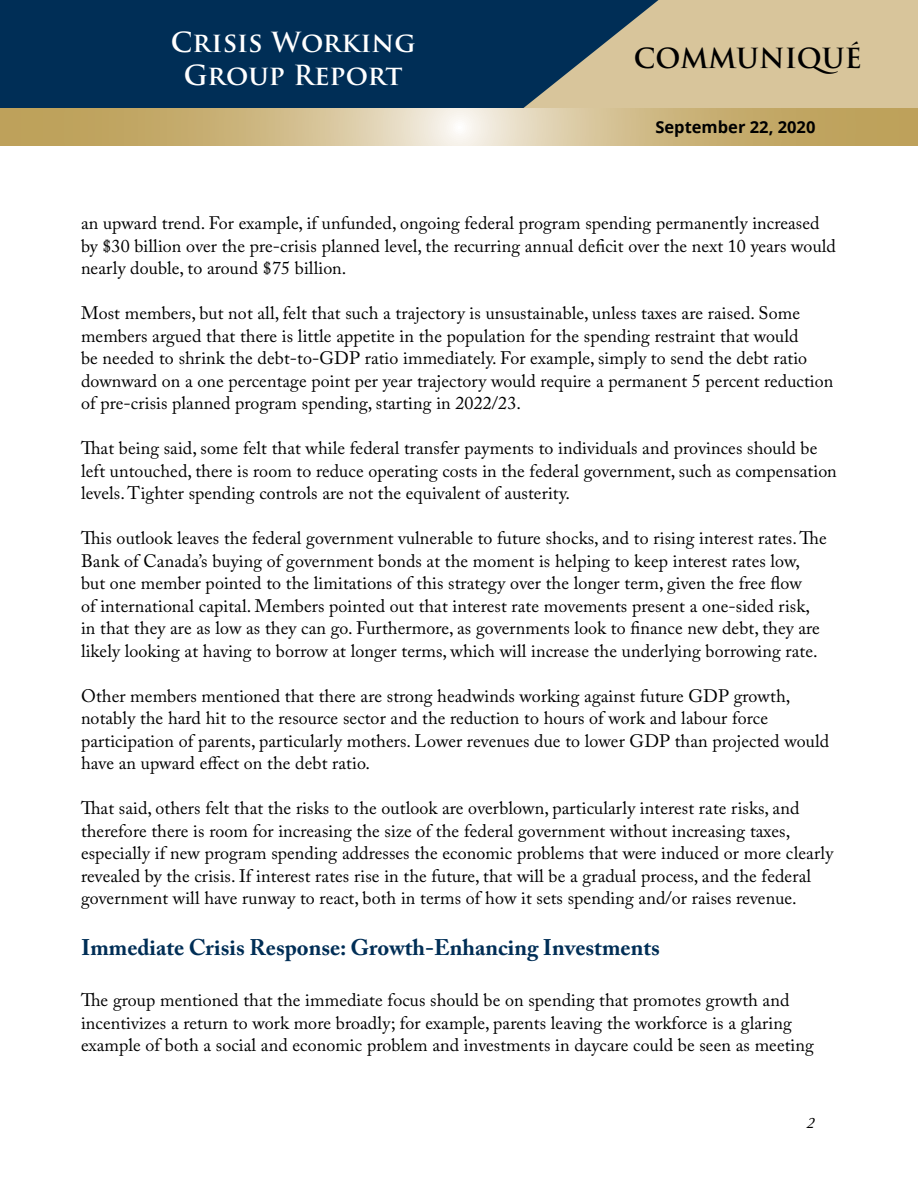
<style>
.page{position:relative;width:918px;height:1188px;background:#fff}
.page>*{position:absolute;margin:0;border:0;box-sizing:border-box;transform-origin:0 0}
.t1{font:700 27px/33px "Trajan Pro";letter-spacing:.01em;color:#fff;text-align:center}
.t2{font:700 27px "Trajan Pro";color:#000}
.t3{font:700 22.5px "Adobe Caslon Pro";color:#002e56}
.t4{font:18px/22.5px "Adobe Caslon Pro";letter-spacing:.005em;color:#000}
.t5{font:700 16.5px "Open Sans";color:#000}
.t6{font:italic 15px "Optima";color:#000}
</style>
<div class="page">
<div style="left:0;top:0;width:664px;height:108px;background:#002e56"></div>
<svg style="left:524px;top:0;width:394px;height:108px"></svg>
<svg style="left:1px;top:108px;width:917px;height:38px;background:#cfba88"></svg>
<h1 class="t1" style="left:171px;top:27px;width:246px">Crisis Working<br>Group Report</h1>
<h1 class="t2" style="left:634px;top:42px;width:230px">COMMUNIQUÉ</h1>
<p class="t5" style="left:655px;top:116px;width:161px">September 22, 2020</p>
<p class="t4" style="left:81px;top:212px;width:756px">an upward trend. For example, if unfunded, ongoing federal program spending permanently increased by $30 billion over the pre-crisis planned level, the recurring annual deficit over the next 10 years would nearly double, to around $75 billion.</p>
<p class="t4" style="left:81px;top:302px;width:754px">Most members, but not all, felt that such a trajectory is unsustainable, unless taxes are raised. Some members argued that there is little appetite in the population for the spending restraint that would<br>be needed to shrink the debt-to-GDP ratio immediately. For example, simply to send the debt ratio downward on a one percentage point per year trajectory would require a permanent 5 percent reduction of pre-crisis planned program spending, starting in 2022/23.</p>
<p class="t4" style="left:81px;top:437px;width:757px">That being said, some felt that while federal transfer payments to individuals and provinces should be left untouched, there is room to reduce operating costs in the federal government, such as compensation levels. Tighter spending controls are not the equivalent of austerity.</p>
<p class="t4" style="left:81px;top:527px;width:747px">This outlook leaves the federal government vulnerable to future shocks, and to rising interest rates. The Bank of Canada’s buying of government bonds at the moment is helping to keep interest rates low, but one member pointed to the limitations of this strategy over the longer term, given the free flow<br>of international capital. Members pointed out that interest rate movements present a one-sided risk, in that they are as low as they can go. Furthermore, as governments look to finance new debt, they are likely looking at having to borrow at longer terms, which will increase the underlying borrowing rate.</p>
<p class="t4" style="left:81px;top:684px;width:750px">Other members mentioned that there are strong headwinds working against future GDP growth, notably the hard hit to the resource sector and the reduction to hours of work and labour force participation of parents, particularly mothers. Lower revenues due to lower GDP than projected would have an upward effect on the debt ratio.</p>
<p class="t4" style="left:81px;top:797px;width:754px">That said, others felt that the risks to the outlook are overblown, particularly interest rate risks, and therefore there is room for increasing the size of the federal government without increasing taxes, especially if new program spending addresses the economic problems that were induced or more clearly revealed by the crisis. If interest rates rise in the future, that will be a gradual process, and the federal government will have runway to react, both in terms of how it sets spending and/or raises revenue.</p>
<p class="t3" style="left:81px;top:934px;width:580px">Immediate Crisis Response: Growth-Enhancing Investments</p>
<p class="t4" style="left:81px;top:989px;width:734px">The group mentioned that the immediate focus should be on spending that promotes growth and incentivizes a return to work more broadly; for example, parents leaving the workforce is a glaring example of both a social and economic problem and investments in daycare could be seen as meeting</p>
<p class="t6" style="left:806px;top:1114px;width:10px">2</p>
</div>
